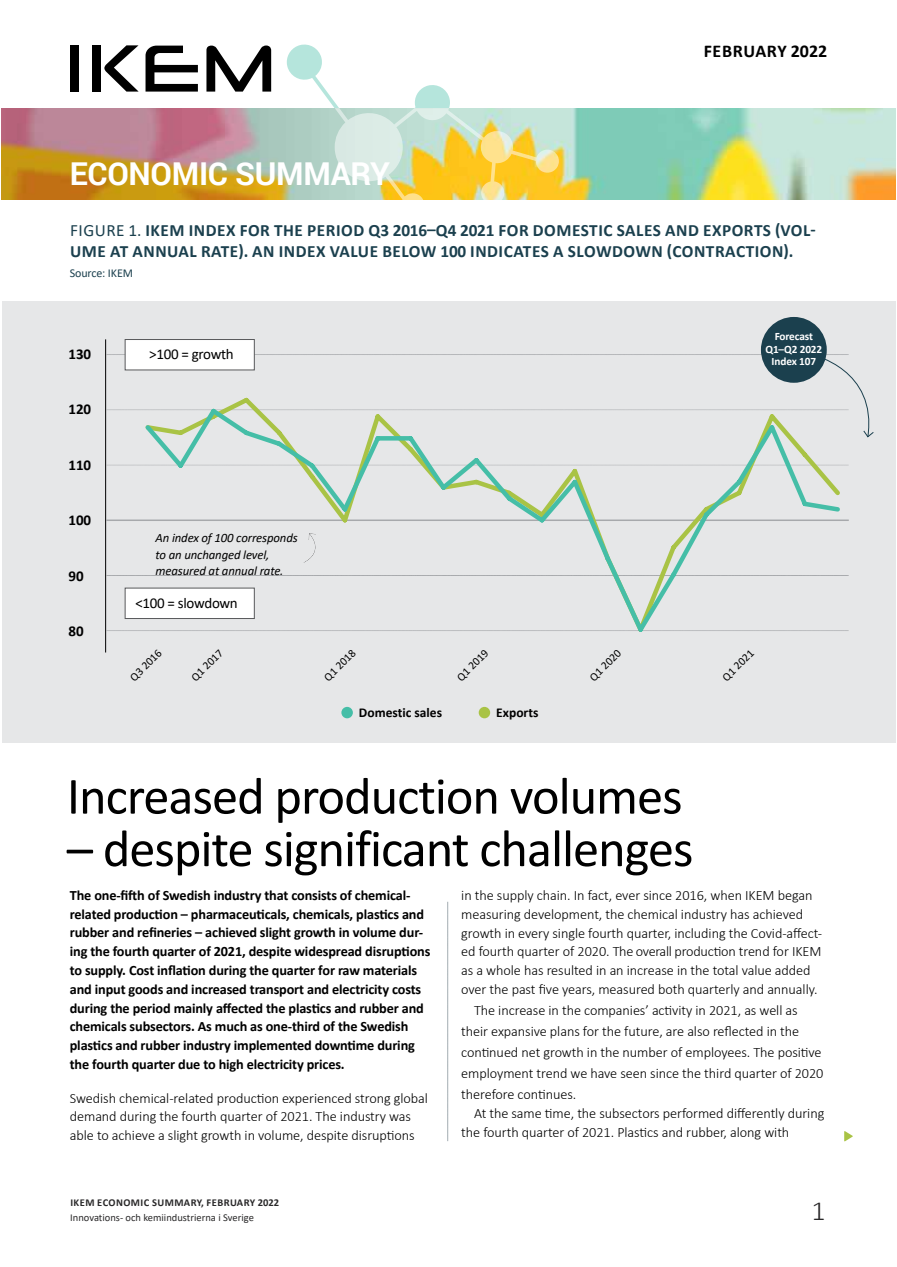
<style>
.page{position:relative;width:897px;height:1267px;background:#fff}
.page>*{position:absolute;margin:0;border:0;box-sizing:border-box;transform-origin:0 0}
.t1{font:52.5px "Calibri";letter-spacing:-.02em;color:#000}
.t2{font:700 31.5px "Roboto";letter-spacing:-.01em;color:#fff}
.t3{font:300 27.75px "Calibri";color:#292829}
.t4{font:700 18px "Calibri";letter-spacing:.025em;color:#000}
.t5{font:700 17.25px/20.2px "Calibri";letter-spacing:.03em;color:#1b404e}
.t6{font:15px "Calibri";letter-spacing:-.02em;color:#000}
.t7{font:700 15px "Calibri";color:#000}
.t8{font:300 14.25px/18.8px "Calibri";letter-spacing:-.005em;color:#000}
.t9{font:700 14.25px/18.8px "Calibri";letter-spacing:-.01em;color:#000}
.t10{font:700 13.5px "Calibri";color:#000}
.t11{font:italic 12.75px/16.5px "Calibri";letter-spacing:-.01em;color:#000}
.t12{font:12px "Calibri";letter-spacing:-.01em;color:#1b404e}
.t13{font:11.4px "Calibri";color:#000}
.t14{font:700 11.25px/12.3px "Calibri";letter-spacing:-.01em;color:#fff;text-align:center}
.t15{font:10.5px "Calibri";color:#292829}
.t16{font:700 10.5px "Calibri";letter-spacing:.04em;color:#292829}
.s1{font-weight:400}
</style>
<div class="page">
<svg style="left:844px;top:1131px;width:8px;height:10px"></svg>
<img style="left:2px;top:108px;width:893px;height:91px">
<div style="left:70px;top:45px;width:9px;height:47px;background:#000"></div>
<div style="left:92px;top:45px;width:9px;height:47px;background:#000"></div>
<svg style="left:206px;top:45px;width:65px;height:47px"></svg>
<svg style="left:104px;top:45px;width:35px;height:47px"></svg>
<svg style="left:145px;top:46px;width:53px;height:46px"></svg>
<svg style="left:287px;top:44px;width:272px;height:156px"></svg>
<hr style="left:447px;top:899px;width:3px;height:242px;background:#fff;opacity:.12">
<div style="left:2px;top:301px;width:893px;height:441px;background:#e6e7e8"></div>
<hr style="left:105px;top:339px;width:1px;height:313px;background:#000">
<hr style="left:103px;top:408px;width:746px;height:4px;background:#fff;opacity:.12">
<div style="left:103px;top:463px;width:746px;height:5px;background:#dadbdc"></div>
<hr style="left:106px;top:519px;width:742px;height:2px;background:#a7a9ac">
<hr style="left:103px;top:629px;width:746px;height:4px;background:#fff;opacity:.12">
<hr style="left:103px;top:574px;width:746px;height:4px;background:#fff;opacity:.12">
<hr style="left:103px;top:353px;width:746px;height:4px;background:#fff;opacity:.12">
<div style="left:341px;top:706px;width:12px;height:12px;background:#45bea7;border-radius:50%"></div>
<div style="left:478px;top:706px;width:12px;height:12px;background:#a9c345;border-radius:50%"></div>
<div style="left:125px;top:339px;width:129px;height:31px;background:#fff;border:1px solid #58595b"></div>
<div style="left:125px;top:588px;width:129px;height:30px;background:#fff"></div>
<div style="left:760px;top:317px;width:66px;height:66px;background:#1b404e;border-radius:50%"></div>
<svg style="left:795px;top:354px;width:79px;height:114px"></svg>
<svg style="left:231px;top:393px;width:612px;height:240px"></svg>
<svg style="left:141px;top:405px;width:701px;height:228px"></svg>
<p class="t4" style="left:703px;top:38px;width:125px">FEBRUARY 2022</p>
<h2 class="t2" style="left:70px;top:151px;width:322px">ECONOMIC SUMMARY</h2>
<p class="t5" style="left:70px;top:220px;width:747px"><span class="s1">FIGURE 1.</span> IKEM INDEX FOR THE PERIOD Q3 2016–Q4 2021 FOR DOMESTIC SALES AND EXPORTS (VOL-<br>UME AT ANNUAL RATE). AN INDEX VALUE BELOW 100 INDICATES A SLOWDOWN (CONTRACTION).</p>
<p class="t12" style="left:70px;top:264px;width:65px">Source: IKEM</p>
<p class="t7" style="left:68px;top:343px;width:24px">130</p>
<p class="t7" style="left:68px;top:398px;width:24px">120</p>
<p class="t7" style="left:68px;top:454px;width:24px">110</p>
<p class="t7" style="left:68px;top:509px;width:24px">100</p>
<p class="t7" style="left:68px;top:565px;width:17px">90</p>
<p class="t7" style="left:68px;top:620px;width:17px">80</p>
<p class="t6" style="left:149px;top:344px;width:86px">&gt;100 = growth</p>
<p class="t14" style="left:765px;top:330px;width:58px">Forecast<br>Q1–Q2 2022<br>Index 107</p>
<p class="t11" style="left:156px;top:529px;width:144px">An index of 100 corresponds to an unchanged level, measured at annual rate.</p>
<p class="t6" style="left:135px;top:592px;width:104px">&lt;100 = slowdown</p>
<p class="t13" style="left:126px;top:673px;width:41px;rotate:-45deg">Q3 2016</p>
<p class="t13" style="left:187px;top:673px;width:41px;rotate:-45deg">Q1 2017</p>
<p class="t13" style="left:320px;top:673px;width:41px;rotate:-45deg">Q1 2018</p>
<p class="t13" style="left:453px;top:673px;width:41px;rotate:-45deg">Q1 2019</p>
<p class="t13" style="left:585px;top:673px;width:41px;rotate:-45deg">Q1 2020</p>
<p class="t13" style="left:718px;top:673px;width:41px;rotate:-45deg">Q1 2021</p>
<p class="t10" style="left:359px;top:703px;width:85px">Domestic sales</p>
<p class="t10" style="left:496px;top:703px;width:44px">Exports</p>
<h1 class="t1" style="left:67px;top:759px;width:617px">Increased production volumes</h1>
<h1 class="t1" style="left:67px;top:812px;width:628px">– despite significant challenges</h1>
<p class="t9" style="left:70px;top:885px;width:362px">The one-fifth of Swedish industry that consists of chemical&shy;related production – pharmaceuticals, chemicals, plastics and rubber and refineries – achieved slight growth in volume dur&shy;ing the fourth quarter of 2021, despite widespread disruptions to supply. Cost inflation during the quarter for raw materials and input goods and increased transport and electricity costs during the period mainly affected the plastics and rubber and chemicals subsectors. As much as one-third of the Swedish plastics and rubber industry implemented downtime during the fourth quarter due to high electricity prices.</p>
<p class="t8" style="left:70px;top:1088px;width:359px">Swedish chemical-related production experienced strong global demand during the fourth quarter of 2021. The industry was able to achieve a slight growth in volume, despite disruptions</p>
<p class="t8" style="left:461px;top:885px;width:362px">in the supply chain. In fact, ever since 2016, when IKEM began measuring development, the chemical industry has achieved growth in every single fourth quarter, including the Covid-affect&shy;ed fourth quarter of 2020. The overall production trend for IKEM as a whole has resulted in an increase in the total value added over the past five years, measured both quarterly and annually.</p>
<p class="t8" style="left:461px;top:999px;width:364px;line-height:21px;text-indent:13px">The increase in the companies’ activity in 2021, as well as their expansive plans for the future, are also reflected in the continued net growth in the number of employees. The positive employment trend we have seen since the third quarter of 2020 therefore continues.</p>
<p class="t8" style="left:461px;top:1103px;width:364px;text-indent:13px">At the same time, the subsectors performed differently during the fourth quarter of 2021. Plastics and rubber, along with</p>
<p class="t16" style="left:70px;top:1195px;width:210px">IKEM ECONOMIC SUMMARY, FEBRUARY 2022</p>
<p class="t15" style="left:70px;top:1210px;width:185px">Innovations- och kemiindustrierna i Sverige</p>
<h3 class="t3" style="left:811px;top:1193px;width:16px">1</h3>
</div>
